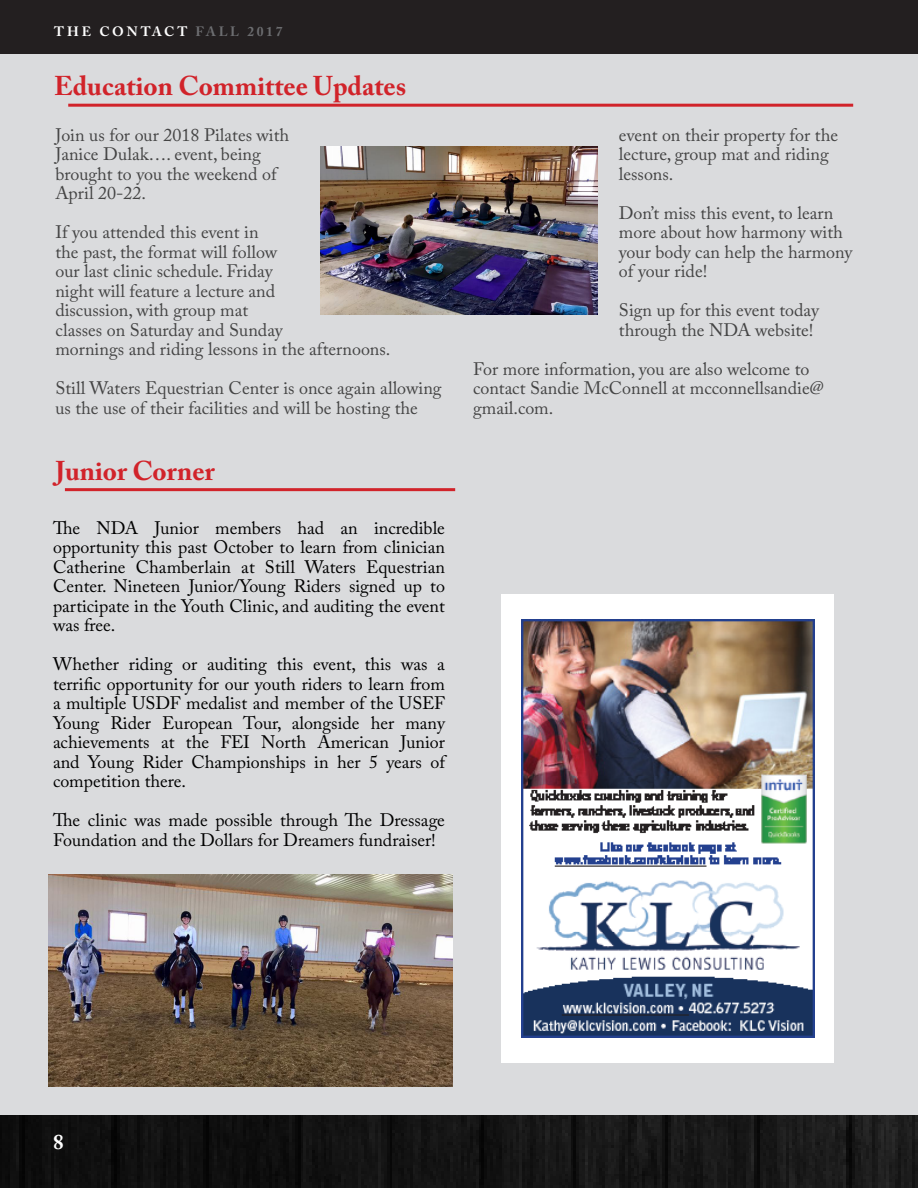
<style>
.page{position:relative;width:918px;height:1188px;background:#fff}
.page>*{position:absolute;margin:0;border:0;box-sizing:border-box;transform-origin:0 0}
.t1{font:700 27px "Adobe Caslon Pro";color:#d1232a}
.t2{font:700 21px "Adobe Caslon Pro";color:#fff}
.t3{font:18px/19.5px "Adobe Caslon Pro";color:#444}
.t4{font:18px/19.5px "Adobe Caslon Pro";color:#000;text-align:justify}
.t5{font:700 13.5px "Adobe Caslon Pro";letter-spacing:.2em;color:#fff}
.s1{color:#6c6d70}
</style>
<div class="page">
<img style="left:0;top:1115px;width:918px;height:73px">
<div style="left:0;top:0;width:918px;height:54px;background:#231f20"></div>
<div style="left:0;top:54px;width:918px;height:1061px;background:#dadbdd"></div>
<hr style="left:68px;top:104px;width:785px;height:3px;background:#d1232a">
<hr style="left:65px;top:488px;width:390px;height:3px;background:#d1232a">
<img style="left:321px;top:147px;width:276px;height:167px">
<img style="left:48px;top:875px;width:405px;height:211px">
<div style="left:502px;top:594px;width:332px;height:469px;background:#fff"></div>
<img style="left:522px;top:619px;width:292px;height:418px">
<p class="t5" style="left:54px;top:23px;width:230px">THE CONTACT <span class="s1">FALL 2017</span></p>
<p class="t1" style="left:54px;top:70px;width:354px">Education Committee Updates</p>
<p class="t3" style="left:55px;top:125px;width:235px">Join us for our 2018 Pilates with<br>Janice Dulak…. event, being brought to you the weekend of<br>April 20-22.</p>
<p class="t3" style="left:55px;top:222px;width:337px">If you attended this event in<br>the past, the format will follow<br>our last clinic schedule. Friday<br>night will feature a lecture and<br>discussion, with group mat<br>classes on Saturday and Sunday<br>mornings and riding lessons in the afternoons.</p>
<p class="t3" style="left:55px;top:378px;width:388px">Still Waters Equestrian Center is once again allowing us the use of their facilities and will be hosting the</p>
<p class="t1" style="left:55px;top:455px;width:161px">Junior Corner</p>
<p class="t4" style="left:53px;top:518px;width:393px">The NDA Junior members had an incredible opportunity this past October to learn from clinician Catherine Chamberlain at Still Waters Equestrian Center. Nineteen Junior/Young Riders signed up to participate in the Youth Clinic, and auditing the event was free.</p>
<p class="t4" style="left:53px;top:654px;width:393px">Whether riding or auditing this event, this was a terrific opportunity for our youth riders to learn from a multiple USDF medalist and member of the USEF Young Rider European Tour, alongside her many achievements at the FEI North American Junior and Young Rider Championships in her 5 years of competition there.</p>
<p class="t4" style="left:53px;top:810px;width:393px">The clinic was made possible through The Dressage<br>Foundation and the Dollars for Dreamers fundraiser!</p>
<p class="t3" style="left:619px;top:125px;width:221px">event on their property for the lecture, group mat and riding lessons.</p>
<p class="t3" style="left:619px;top:203px;width:235px">Don’t miss this event, to learn more about how harmony with your body can help the harmony of your ride!</p>
<p class="t3" style="left:619px;top:300px;width:201px">Sign up for this event today through the NDA website!</p>
<p class="t3" style="left:473px;top:359px;width:352px">For more information, you are also welcome to contact Sandie McConnell at mcconnellsandie@ gmail.com.</p>
<p class="t2" style="left:53px;top:1130px;width:12px">8</p>
</div>
